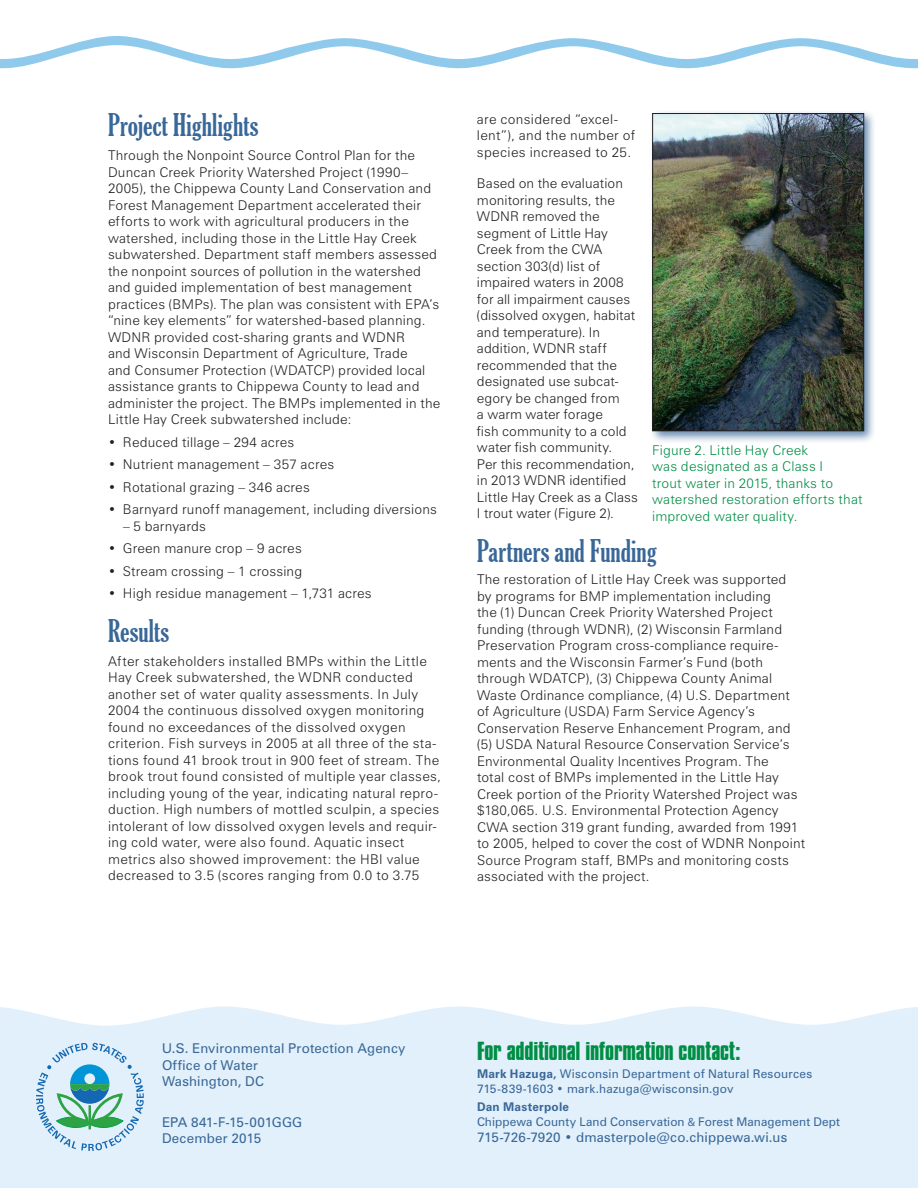
<style>
.page{position:relative;width:918px;height:1188px;background:#fff}
.page>*{position:absolute;margin:0;border:0;box-sizing:border-box;transform-origin:0 0}
.subhead_1{font:extra-condensed 30px "Gloucester";letter-spacing:.005em;color:#396798}
.addl_info_contact{font:700 22.5px "Compacta BT";letter-spacing:-.01em;color:#008e45}
.body_text{font:300 13.5px/16.5px "Zurich BT";letter-spacing:.015em;color:#231f20}
.t1{font:300 13.5px/16.5px "Zurich BT";letter-spacing:.015em;color:#008e45}
.publication_info{font:13.5px "Zurich BT";letter-spacing:.015em;color:#396798}
.publication_info-2{font:13.5px "Zurich BT";letter-spacing:-.01em;color:#396798}
.publication_info-3{font:12px "Zurich BT";letter-spacing:.015em;color:#396798}
.publication_info-4{font:700 12px "Zurich BT";letter-spacing:.02em;color:#396798}
.s1{font-weight:700}
.s2{font-family:"Myriad Pro"}
</style>
<div class="page">
<svg style="left:0;top:36px;width:918px;height:32px"></svg>
<div style="left:0;top:1006px;width:918px;height:182px;background:#e1f0fa"></div>
<div style="left:649px;top:110px;width:228px;height:333px;background:#396798;opacity:.75"></div>
<img style="left:654px;top:115px;width:208px;height:314px">
<div style="left:652px;top:113px;width:212px;height:318px;border:1px solid #231f20"></div>
<svg style="left:36px;top:1043px;width:108px;height:108px;background:#add5dd"></svg>
<h2 class="subhead_1" style="left:108px;top:108px;width:152px">Project Highlights</h2>
<p class="body_text" style="left:108px;top:147px;width:334px">Through the Nonpoint Source Control Plan for the Duncan Creek Priority Watershed Project (1990– 2005), the Chippewa County Land Conservation and Forest Management Department accelerated their efforts to work with agricultural producers in the watershed, including those in the Little Hay Creek subwatershed. Department staff members assessed the nonpoint sources of pollution in the watershed and guided implementation of best management practices (BMPs). The plan was consistent with EPA’s “nine key elements” for watershed-based planning.<br>WDNR provided cost-sharing grants and WDNR<br>and Wisconsin Department of Agriculture, Trade<br>and Consumer Protection (WDATCP) provided local assistance grants to Chippewa County to lead and administer the project. The BMPs implemented in the Little Hay Creek subwatershed include:</p>
<p class="body_text" style="left:108px;top:434px;width:188px">• Reduced tillage – 294 acres</p>
<p class="body_text" style="left:108px;top:456px;width:228px">• Nutrient management – 357 acres</p>
<p class="body_text" style="left:108px;top:479px;width:203px">• Rotational grazing – 346 acres</p>
<p class="body_text" style="left:108px;top:501px;width:331px">• Barnyard runoff management, including diversions</p>
<p class="body_text" style="left:123px;top:518px;width:85px">– 5 barnyards</p>
<p class="body_text" style="left:108px;top:540px;width:195px">• Green manure crop – 9 acres</p>
<p class="body_text" style="left:108px;top:563px;width:196px">• Stream crossing – 1 crossing</p>
<p class="body_text" style="left:108px;top:585px;width:265px">• High residue management – 1,731 acres</p>
<h2 class="subhead_1" style="left:108px;top:614px;width:63px">Results</h2>
<p class="body_text" style="left:108px;top:653px;width:335px">After stakeholders installed BMPs within the Little Hay Creek subwatershed, the WDNR conducted another set of water quality assessments. In July 2004 the continuous dissolved oxygen monitoring found no exceedances of the dissolved oxygen criterion. Fish surveys in 2005 at all three of the sta&shy;tions found 41 brook trout in 900 feet of stream. The brook trout found consisted of multiple year classes, including young of the year, indicating natural repro&shy;duction. High numbers of mottled sculpin, a species intolerant of low dissolved oxygen levels and requir&shy;ing cold water, were also found. Aquatic insect metrics also showed improvement: the HBI value decreased to 3.5 (scores ranging from 0.0 to 3.75</p>
<p class="body_text" style="left:477px;top:111px;width:160px">are considered “excel&shy;lent”), and the number of species increased to 25.</p>
<p class="body_text" style="left:477px;top:175px;width:162px">Based on the evaluation monitoring results, the<br>WDNR removed the segment of Little Hay<br>Creek from the CWA section 303(d) list of impaired waters in 2008 for all impairment causes (dissolved oxygen, habitat and temperature). In addition, WDNR staff recommended that the designated use subcat&shy;egory be changed from<br>a warm water forage<br>fish community to a cold water fish community.<br>Per this recommendation, in 2013 WDNR identified<br>Little Hay Creek as a Class<br>I trout water (Figure 2).</p>
<p class="t1" style="left:652px;top:442px;width:212px">Figure 2. Little Hay Creek<br>was designated as a Class I<br>trout water in 2015, thanks to watershed restoration efforts that improved water quality.</p>
<h2 class="subhead_1" style="left:477px;top:533px;width:181px">Partners and Funding</h2>
<p class="body_text" style="left:477px;top:571px;width:330px">The restoration of Little Hay Creek was supported<br>by programs for BMP implementation including<br>the (1) Duncan Creek Priority Watershed Project funding (through WDNR), (2) Wisconsin Farmland Preservation Program cross-compliance require&shy;ments and the Wisconsin Farmer’s Fund (both through WDATCP), (3) Chippewa County Animal Waste Ordinance compliance, (4) U.S. Department of Agriculture (USDA) Farm Service Agency’s Conservation Reserve Enhancement Program, and (5) USDA Natural Resource Conservation Service’s Environmental Quality Incentives Program. The<br>total cost of BMPs implemented in the Little Hay Creek portion of the Priority Watershed Project was $180,065. U.S. Environmental Protection Agency CWA section 319 grant funding, awarded from 1991 to 2005, helped to cover the cost of WDNR Nonpoint Source Program staff, BMPs and monitoring costs associated with the project.</p>
<p class="publication_info" style="left:162px;top:1040px;width:245px">U.S. Environmental Protection Agency</p>
<p class="publication_info" style="left:162px;top:1057px;width:98px">Office of Water</p>
<p class="publication_info" style="left:162px;top:1073px;width:104px">Washington, DC</p>
<p class="publication_info-2" style="left:162px;top:1114px;width:142px">EPA 841-F-15-001GGG</p>
<p class="publication_info" style="left:162px;top:1130px;width:101px">December 2015</p>
<p class="addl_info_contact" style="left:477px;top:1037px;width:265px">For additional information contact:</p>
<p class="publication_info-3" style="left:477px;top:1066px;width:337px"><span class="s1">Mark Hazuga,</span> Wisconsin Department of Natural Resources</p>
<p class="publication_info-3" style="left:477px;top:1081px;width:258px">715-839-1603 • mark.hazuga@wisconsin.gov</p>
<p class="publication_info-4" style="left:477px;top:1099px;width:94px">Dan Masterpole</p>
<p class="publication_info-3" style="left:477px;top:1114px;width:365px">Chippewa County Land Conservation <span class="s2">&amp;</span> Forest Management Dept</p>
<p class="publication_info" style="left:477px;top:1129px;width:312px">715-726-7920 • dmasterpole@co.chippewa.wi.us</p>
</div>
